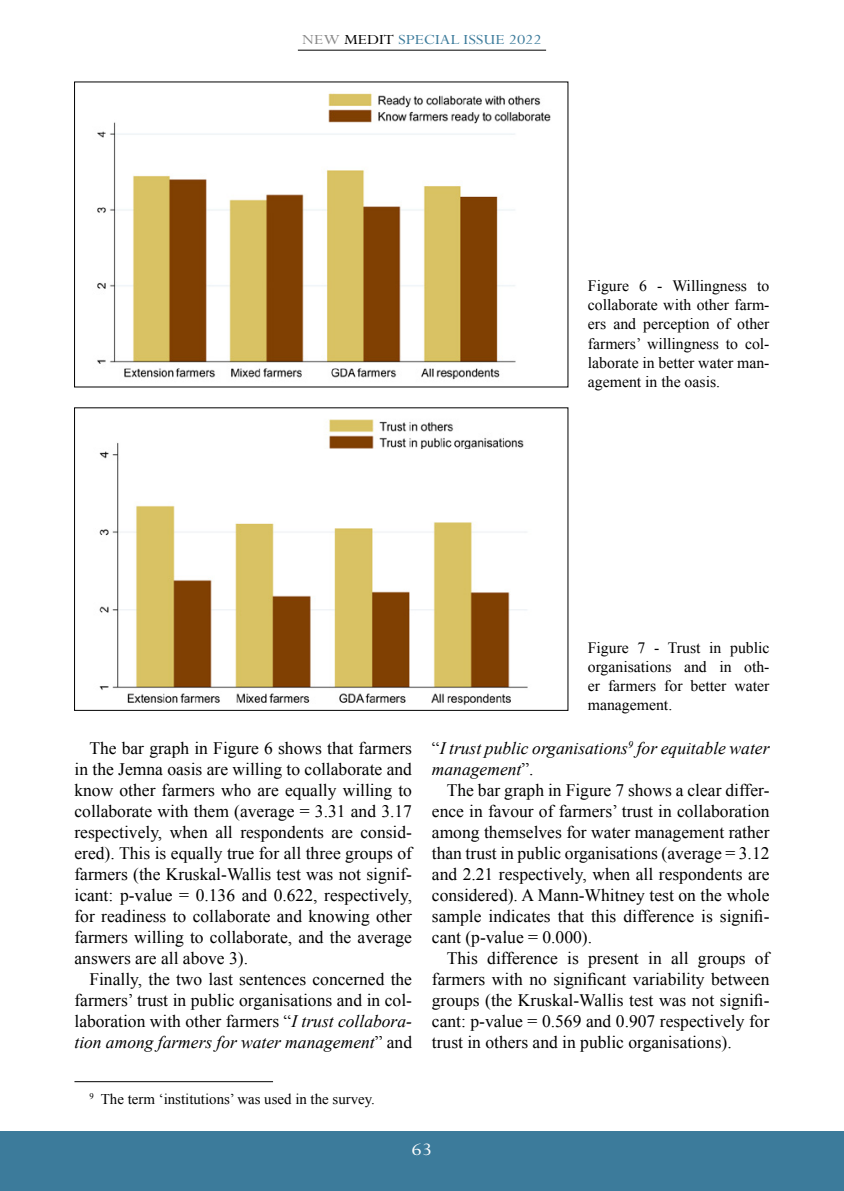
<style>
.page{position:relative;width:844px;height:1191px;background:#fff}
.page>*{position:absolute;margin:0;border:0;box-sizing:border-box;transform-origin:0 0}
.t1{font:19.6px "Perpetua Std";color:#fff;scale:1.15 1}
.t2{font:17.5px/21px "Times New Roman";color:#000;text-align:justify}
.t3{font:italic 17.5px/21px "Times New Roman";color:#000}
.t4{font:15.75px/19.2px "Times New Roman";color:#000;text-align:justify}
.t5{font:15.75px "Perpetua Std";color:#3c7b9b;scale:1.15 1}
.t6{font:14.88px "Times New Roman";color:#000}
.s1{color:#878787}
.s2{color:#000}
.s3{font-style:italic}
.s4{font-style:normal}
</style>
<div class="page">
<div style="left:0;top:1131px;width:843px;height:60px;background:#3c7b9b"></div>
<hr style="left:298px;top:50px;width:248px;height:1px;background:#000">
<hr style="left:74px;top:1081px;width:199px;height:1px;background:#000">
<img style="left:97px;top:122px;width:419px;height:258px">
<img style="left:324px;top:93px;width:227px;height:33px">
<img style="left:99px;top:442px;width:429px;height:264px">
<img style="left:319px;top:419px;width:209px;height:29px">
<p class="t5" style="left:302px;top:31px;width:210px"><span class="s1">NEW</span> <span class="s2">MEDIT</span> SPECIAL ISSUE 2022</p>
<p class="t4" style="left:587px;top:276px;width:183px">Figure 6 - Willingness to collaborate with other farm&shy;ers and perception of other farmers’ willingness to col&shy;laborate in better water man&shy;agement in the oasis.</p>
<p class="t4" style="left:587px;top:637px;width:183px">Figure 7 - Trust in public organisations and in oth&shy;er farmers for better water management.</p>
<p class="t2" style="left:74px;top:737px;width:339px;text-indent:15px">The bar graph in Figure 6 shows that farmers in the Jemna oasis are willing to collaborate and know other farmers who are equally willing to collaborate with them (average = 3.31 and 3.17 respectively, when all respondents are consid&shy;ered). This is equally true for all three groups of farmers (the Kruskal-Wallis test was not signif&shy;icant: p-value = 0.136 and 0.622, respectively, for readiness to collaborate and knowing other farmers willing to collaborate, and the average answers are all above 3).</p>
<p class="t2" style="left:74px;top:968px;width:339px;text-indent:15px">Finally, the two last sentences concerned the farmers’ trust in public organisations and in col&shy;laboration with other farmers “<span class="s3">I trust collabora&shy;tion among farmers for water management</span>” and</p>
<p class="t6" style="left:89px;top:1089px;width:287px"><sup>9</sup> The term ‘institutions’ was used in the survey.</p>
<p class="t3" style="left:432px;top:737px;width:339px"><span class="s4">“</span>I trust public organisations<sup>9</sup> for equitable water management<span class="s4">”.</span></p>
<p class="t2" style="left:432px;top:779px;width:339px;text-indent:15px">The bar graph in Figure 7 shows a clear differ&shy;ence in favour of farmers’ trust in collaboration among themselves for water management rather than trust in public organisations (average = 3.12 and 2.21 respectively, when all respondents are considered). A Mann-Whitney test on the whole sample indicates that this difference is signifi&shy;cant (p-value = 0.000).</p>
<p class="t2" style="left:432px;top:947px;width:339px;text-indent:15px">This difference is present in all groups of farmers with no significant variability between groups (the Kruskal-Wallis test was not signifi&shy;cant: p-value = 0.569 and 0.907 respectively for trust in others and in public organisations).</p>
<p class="t1" style="left:411px;top:1139px;width:19px">63</p>
</div>
